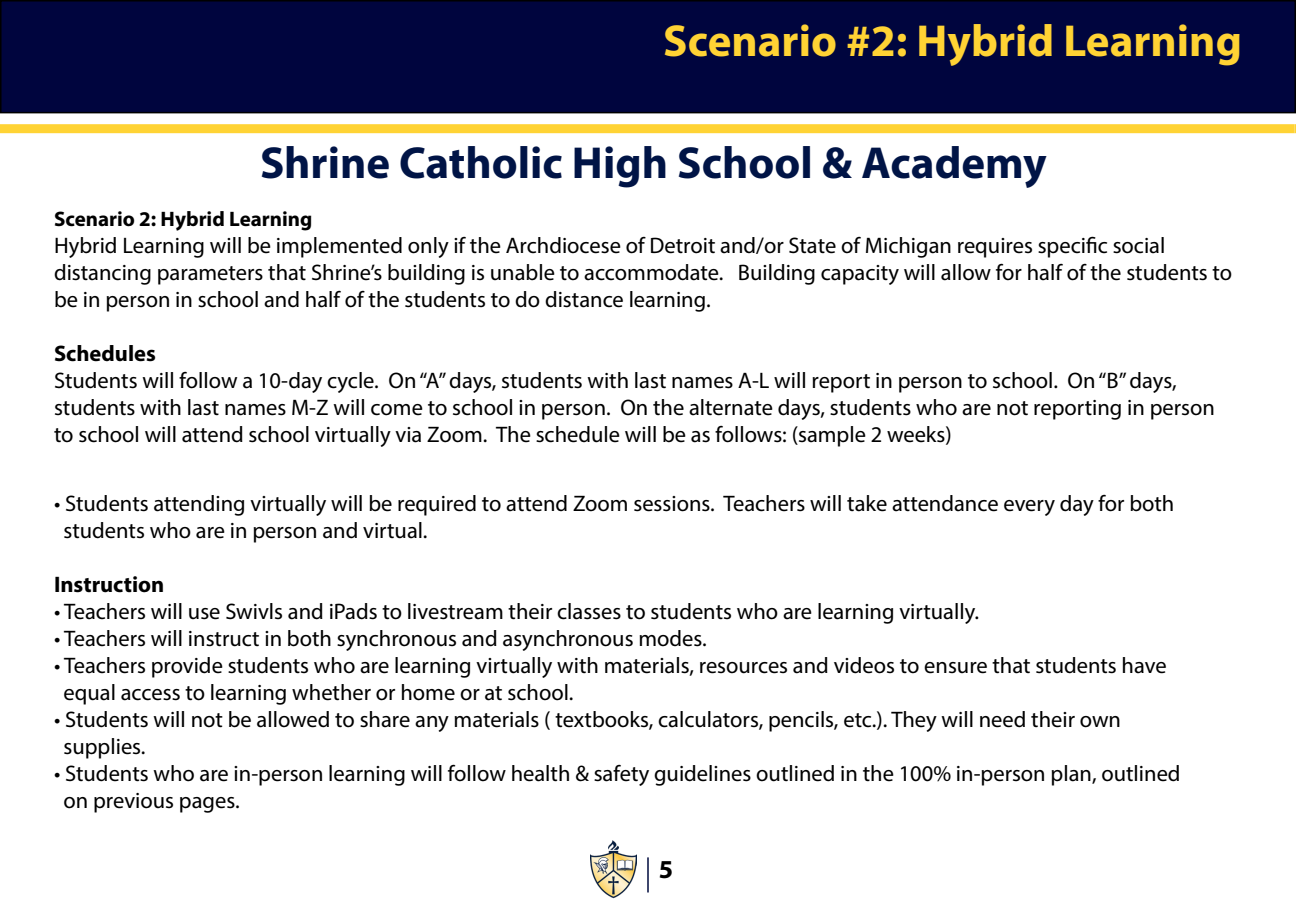
<style>
.page{position:relative;width:1296px;height:918px;background:#fff}
.page>*{position:absolute;margin:0;border:0;box-sizing:border-box;transform-origin:0 0}
.t1{font:700 45px "Myriad Pro";color:#001446}
.t2{font:700 45px "Myriad Pro";color:#ffd334}
.t3{font:700 25.95px "Myriad Pro";color:#000}
.t4{font:22.5px/27px "Myriad Pro";color:#000}
.t5{font:700 22.5px "Myriad Pro";color:#000}
.t6{font:700 21px "Myriad Pro";color:#000}
</style>
<div class="page">
<div style="left:1px;top:1px;width:1294px;height:112px;background:#00053e"></div>
<div style="left:0;top:0;width:1296px;height:113px;border:2px solid #000"></div>
<div style="left:0;top:124px;width:1294px;height:9px;background:#ffd334"></div>
<img style="left:591px;top:840px;width:46px;height:58px">
<hr style="left:647px;top:857px;width:2px;height:35px;background:#000b3e">
<svg style="left:1294px;top:124px;width:2px;height:9px"></svg>
<h1 class="t2" style="left:663px;top:12px;width:580px">Scenario #2: Hybrid Learning</h1>
<h1 class="t1" style="left:260px;top:133px;width:788px">Shrine Catholic High School &amp; Academy</h1>
<p class="t6" style="left:54px;top:206px;width:260px">Scenario 2: Hybrid Learning</p>
<p class="t4" style="left:54px;top:232px;width:1180px">Hybrid Learning will be implemented only if the Archdiocese of Detroit and/or State of Michigan requires specific social distancing parameters that Shrine’s building is unable to accommodate. Building capacity will allow for half of the students to be in person in school and half of the students to do distance learning.</p>
<p class="t5" style="left:54px;top:339px;width:103px">Schedules</p>
<p class="t4" style="left:54px;top:367px;width:1162px">Students will follow a 10-day cycle. On “A” days, students with last names A-L will report in person to school. On “B” days, students with last names M-Z will come to school in person. On the alternate days, students who are not reporting in person to school will attend school virtually via Zoom. The schedule will be as follows: (sample 2 weeks)</p>
<p class="t4" style="left:64px;top:490px;width:1112px;text-indent:-10px">• Students attending virtually will be required to attend Zoom sessions. Teachers will take attendance every day for both students who are in person and virtual.</p>
<p class="t5" style="left:54px;top:570px;width:112px">Instruction</p>
<p class="t4" style="left:54px;top:598px;width:927px">• Teachers will use Swivls and iPads to livestream their classes to students who are learning virtually.</p>
<p class="t4" style="left:54px;top:625px;width:654px">• Teachers will instruct in both synchronous and asynchronous modes.</p>
<p class="t4" style="left:64px;top:652px;width:1105px;text-indent:-10px">• Teachers provide students who are learning virtually with materials, resources and videos to ensure that students have equal access to learning whether or home or at school.</p>
<p class="t4" style="left:64px;top:706px;width:1059px;text-indent:-10px">• Students will not be allowed to share any materials ( textbooks, calculators, pencils, etc.). They will need their own supplies.</p>
<p class="t4" style="left:64px;top:760px;width:1119px;text-indent:-10px">• Students who are in-person learning will follow health &amp; safety guidelines outlined in the 100% in-person plan, outlined on previous pages.</p>
<p class="t3" style="left:659px;top:853px;width:16px">5</p>
</div>
